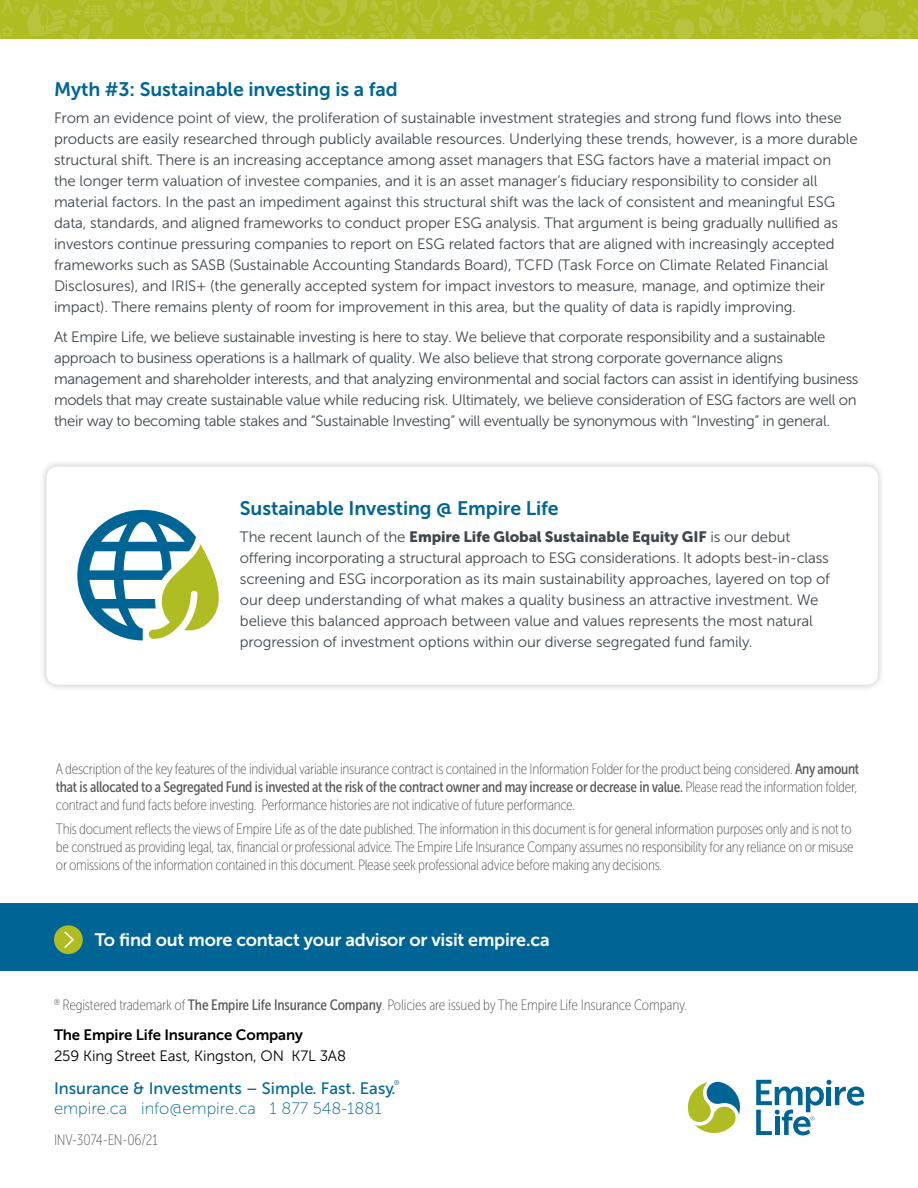
<style>
.page{position:relative;width:918px;height:1188px;background:#fff}
.page>*{position:absolute;margin:0;border:0;box-sizing:border-box;transform-origin:0 0}
.Heading_2{font:19.5px "Museo Sans 700";letter-spacing:-.005em;color:#006594}
.EL_Heading_4_-_12_pt{font:18px "Museo Sans 700";letter-spacing:-.015em;color:#fff}
.EL_Heading_7_-_11_pt{font:16.5px "Museo Sans 500";color:#006594}
.EL_Heading_7_-_11_pt-2{font:16.5px "Museo Sans 100";color:#006594}
.New_Brand_-_Body_Text_-_10_14pt{font:15px/21px "Museo Sans 300";letter-spacing:-.01em;color:#3f474c}
.EL_Footnote_Legal{font:15px/18px "Museo Sans Cond 100";letter-spacing:-.02em;color:#58595b;text-align:justify}
.EL_Footnote_Legal-2{font:15px "Museo Sans 300";letter-spacing:-.01em;color:#000}
.EL_Footnote_Legal-3{font:15px "Museo Sans 700";letter-spacing:-.01em;color:#000}
.EL_Heading_7_-_11_pt-3{font:7.05px "Museo Sans 300";color:#006594}
.s1{font-family:"Museo Sans 900"}
.s2{font-family:"Museo Sans Cond 500"}
</style>
<div class="page">
<svg style="left:0;top:0;width:918px;height:39px;background:#b2be2b"></svg>
<div style="left:39px;top:459px;width:847px;height:233px;background:#000;opacity:.25"></div>
<div style="left:46px;top:467px;width:832px;height:218px;background:#fff;border-radius:11px"></div>
<div style="left:0;top:904px;width:918px;height:67px;background:#006594"></div>
<div style="left:54px;top:925px;width:29px;height:29px;background:#afbc22;border-radius:50%"></div>
<svg style="left:64px;top:931px;width:10px;height:17px"></svg>
<svg style="left:77px;top:510px;width:142px;height:130px"></svg>
<svg style="left:688px;top:1082px;width:52px;height:51px"></svg>
<svg style="left:756px;top:1080px;width:108px;height:55px"></svg>
<h2 class="Heading_2" style="left:54px;top:78px;width:345px">Myth #3: Sustainable investing is a fad</h2>
<p class="New_Brand_-_Body_Text_-_10_14pt" style="left:54px;top:107px;width:805px">From an evidence point of view, the proliferation of sustainable investment strategies and strong fund flows into these products are easily researched through publicly available resources. Underlying these trends, however, is a more durable structural shift. There is an increasing acceptance among asset managers that ESG factors have a material impact on<br>the longer term valuation of investee companies, and it is an asset manager’s fiduciary responsibility to consider all material factors. In the past an impediment against this structural shift was the lack of consistent and meaningful ESG data, standards, and aligned frameworks to conduct proper ESG analysis. That argument is being gradually nullified as investors continue pressuring companies to report on ESG related factors that are aligned with increasingly accepted frameworks such as SASB (Sustainable Accounting Standards Board), TCFD (Task Force on Climate Related Financial Disclosures), and IRIS+ (the generally accepted system for impact investors to measure, manage, and optimize their impact). There remains plenty of room for improvement in this area, but the quality of data is rapidly improving.</p>
<p class="New_Brand_-_Body_Text_-_10_14pt" style="left:54px;top:326px;width:806px">At Empire Life, we believe sustainable investing is here to stay. We believe that corporate responsibility and a sustainable approach to business operations is a hallmark of quality. We also believe that strong corporate governance aligns management and shareholder interests, and that analyzing environmental and social factors can assist in identifying business models that may create sustainable value while reducing risk. Ultimately, we believe consideration of ESG factors are well on their way to becoming table stakes and “Sustainable Investing” will eventually be synonymous with “Investing” in general.</p>
<h2 class="Heading_2" style="left:240px;top:497px;width:320px">Sustainable Investing @ Empire Life</h2>
<p class="New_Brand_-_Body_Text_-_10_14pt" style="left:240px;top:526px;width:592px">The recent launch of the <span class="s1">Empire Life Global Sustainable Equity GIF</span> is our debut offering incorporating a structural approach to ESG considerations. It adopts best-in-class screening and ESG incorporation as its main sustainability approaches, layered on top of our deep understanding of what makes a quality business an attractive investment. We believe this balanced approach between value and values represents the most natural progression of investment options within our diverse segregated fund family.</p>
<p class="EL_Footnote_Legal" style="left:56px;top:760px;width:805px">A description of the key features of the individual variable insurance contract is contained in the Information Folder for the product being considered. <span class="s2">Any amount that is allocated to a Segregated Fund is invested at the risk of the contract owner and may increase or decrease in value.</span> Please read the information folder, contract and fund facts before investing. Performance histories are not indicative of future performance.</p>
<p class="EL_Footnote_Legal" style="left:56px;top:821px;width:799px;text-align:left">This document reflects the views of Empire Life as of the date published. The information in this document is for general information purposes only and is not to be construed as providing legal, tax, financial or professional advice. The Empire Life Insurance Company assumes no responsibility for any reliance on or misuse or omissions of the information contained in this document. Please seek professional advice before making any decisions.</p>
<p class="EL_Heading_4_-_12_pt" style="left:95px;top:930px;width:456px">To find out more contact your advisor or visit empire.ca</p>
<p class="EL_Footnote_Legal" style="left:54px;top:996px;width:635px"><sup>®</sup> Registered trademark of <span class="s2">The Empire Life Insurance Company</span>. Policies are issued by The Empire Life Insurance Company.</p>
<p class="EL_Footnote_Legal-3" style="left:54px;top:1027px;width:250px">The Empire Life Insurance Company</p>
<p class="EL_Footnote_Legal-2" style="left:54px;top:1048px;width:294px">259 King Street East, Kingston, ON K7L 3A8</p>
<p class="EL_Heading_7_-_11_pt" style="left:54px;top:1079px;width:343px">Insurance &amp; Investments – Simple. Fast. Easy.</p>
<p class="EL_Heading_7_-_11_pt-3" style="left:394px;top:1079px;width:7px">®</p>
<p class="EL_Heading_7_-_11_pt-2" style="left:54px;top:1099px;width:329px">empire.ca info@empire.ca 1 877 548-1881</p>
<p class="EL_Footnote_Legal" style="left:54px;top:1131px;width:105px">INV-3074-EN-06/21</p>
</div>
